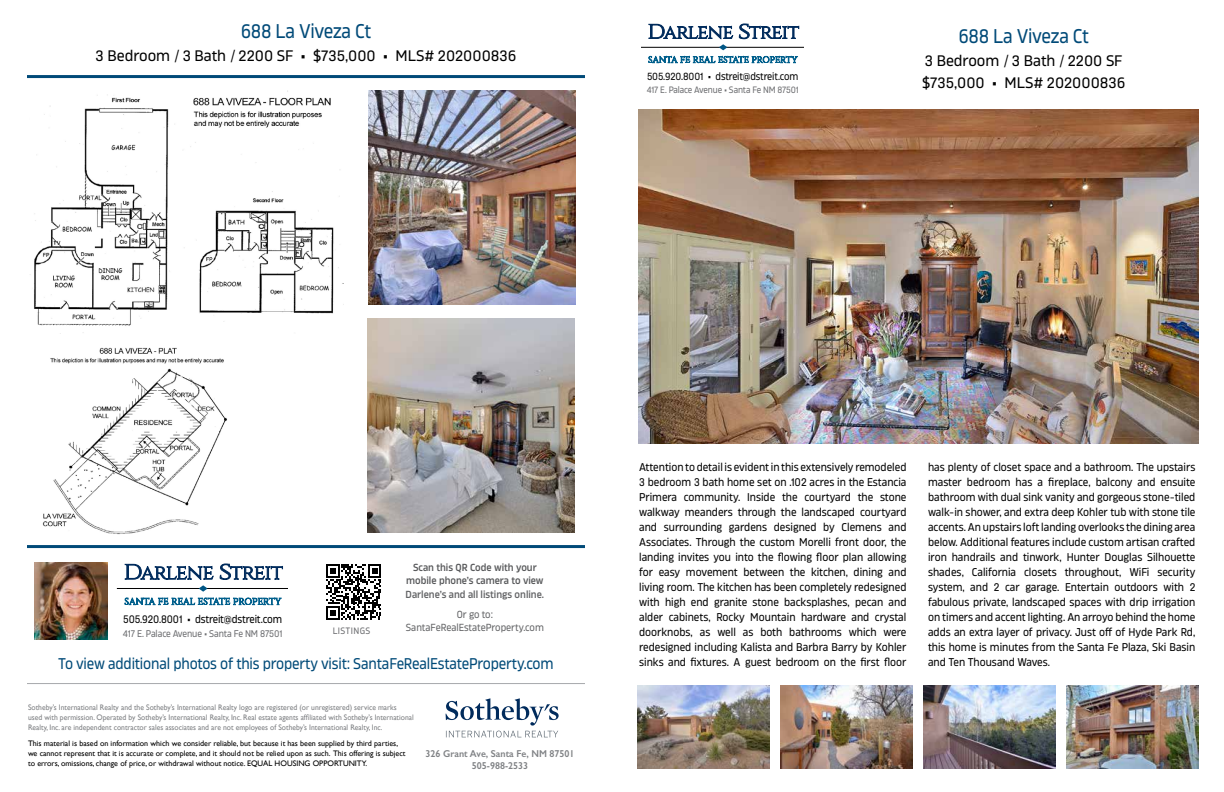
<style>
.page{position:relative;width:1224px;height:792px;background:#fff}
.page>*{position:absolute;margin:0;border:0;box-sizing:border-box;transform-origin:0 0}
.t1{font:19.9px "Karibu";letter-spacing:-.015em;color:#004a78;scale:.93 1}
.t2{font:15.5px "Karibu";letter-spacing:-.01em;color:#004a78;scale:.93 1}
.t3{font:15.2px/22.8px "Karibu";color:#000}
.t4{font:11.2px/15px "Karibu";color:#000;text-align:justify;scale:.95 1}
.t5{font:11px "Karibu";letter-spacing:-.015em;color:#000;scale:.93 1}
.t6{font:10.5px "Karibu";letter-spacing:-.015em;color:#000;scale:.93 1}
.t7{font:600 10.2px/13.5px "Karibu";color:#58595b;text-align:center;scale:.95 1}
.t8{font:10.2px "Karibu";color:#636466;scale:.95 1}
.t9{font:600 10.2px "Karibu";color:#636466;scale:.95 1}
.t10{font:600 10px/12px "Gill Sans";color:#808285;text-align:center;scale:.95 1}
.t11{font:9.7px "Karibu";letter-spacing:-.01em;color:#6d6e71;scale:.93 1}
.t12{font:9.2px "Karibu";letter-spacing:-.01em;color:#6d6e71;scale:.93 1}
.t13{font:9.2px "Karibu";letter-spacing:.04em;color:#6d6e71;scale:.95 1}
.t14{font:8px/10px "Gill Sans";color:#808285;scale:.95 1}
.t15{font:8px/10px "Gill Sans";color:#000}
</style>
<div class="page">
<svg style="left:220px;top:564px;width:63px;height:16px"></svg>
<hr style="left:117px;top:588px;width:171px;height:1px;background:#000">
<svg style="left:125px;top:564px;width:88px;height:28px"></svg>
<svg style="left:125px;top:598px;width:156px;height:7px"></svg>
<img style="left:34px;top:563px;width:74px;height:77px">
<hr style="left:27px;top:75px;width:558px;height:3px;background:#004a78">
<svg style="left:446px;top:698px;width:113px;height:40px"></svg>
<hr style="left:27px;top:545px;width:558px;height:3px;background:#004a78">
<hr style="left:27px;top:683px;width:558px;height:1px;background:#a7a9ac">
<img style="left:638px;top:110px;width:561px;height:334px">
<img style="left:637px;top:686px;width:133px;height:82px">
<img style="left:780px;top:686px;width:133px;height:82px">
<img style="left:923px;top:686px;width:133px;height:82px">
<img style="left:1066px;top:686px;width:133px;height:82px">
<svg style="left:739px;top:24px;width:60px;height:15px"></svg>
<hr style="left:641px;top:47px;width:163px;height:1px;background:#000">
<svg style="left:649px;top:24px;width:84px;height:26px"></svg>
<svg style="left:649px;top:56px;width:149px;height:7px"></svg>
<svg style="left:326px;top:564px;width:55px;height:56px"></svg>
<img style="left:30px;top:90px;width:314px;height:244px">
<img style="left:42px;top:347px;width:185px;height:188px">
<img style="left:369px;top:91px;width:206px;height:214px">
<img style="left:368px;top:318px;width:206px;height:214px">
<h1 class="t1" style="left:241px;top:18px;width:142px">688 La Viveza Ct</h1>
<h3 class="t3" style="left:96px;top:43px;width:422px">3 Bedroom / 3 Bath / 2200 SF • $735,000 • MLS# 202000836</h3>
<p class="t6" style="left:647px;top:70px;width:164px">505.920.8001 • dstreit@dstreit.com</p>
<p class="t12" style="left:647px;top:84px;width:165px">417 E. Palace Avenue • Santa Fe NM 87501</p>
<h1 class="t1" style="left:958px;top:23px;width:142px">688 La Viveza Ct</h1>
<h3 class="t3" style="left:922px;top:48px;width:205px">3 Bedroom / 3 Bath / 2200 SF $735,000 • MLS# 202000836</h3>
<p class="t5" style="left:123px;top:612px;width:172px">505.920.8001 • dstreit@dstreit.com</p>
<p class="t11" style="left:123px;top:627px;width:173px">417 E. Palace Avenue • Santa Fe NM 87501</p>
<p class="t7" style="left:406px;top:560px;width:146px">Scan this QR Code with your mobile phone’s camera to view</p>
<p class="t9" style="left:406px;top:588px;width:147px">Darlene’s and all listings online.</p>
<p class="t8" style="left:457px;top:608px;width:40px">Or go to:</p>
<p class="t13" style="left:333px;top:625px;width:41px">LISTINGS</p>
<p class="t8" style="left:406px;top:621px;width:147px">SantaFeRealEstateProperty.com</p>
<h2 class="t2" style="left:58px;top:653px;width:534px">To view additional photos of this property visit: SantaFeRealEstateProperty.com</h2>
<p class="t14" style="left:28px;top:702px;width:408px">Sotheby’s International Realty and the Sotheby’s International Realty logo are registered (or unregistered) service marks<br>used with permission. Operated by Sotheby’s International Realty, Inc. Real estate agents affiliated with Sotheby’s International<br>Realty, Inc. are independent contractor sales associates and are not employees of Sotheby’s International Realty, Inc.</p>
<p class="t15" style="left:28px;top:738px;width:379px">This material is based on information which we consider reliable, but because it has been supplied by third parties, we cannot represent that it is accurate or complete, and it should not be relied upon as such. This offering is subject to errors, omissions, change of price, or withdrawal without notice. EQUAL HOUSING OPPORTUNITY.</p>
<p class="t10" style="left:426px;top:747px;width:158px">326 Grant Ave, Santa Fe, NM 87501<br>505-988-2533</p>
<p class="t4" style="left:639px;top:460px;width:283px">Attention to detail is evident in this extensively remodeled 3 bedroom 3 bath home set on .102 acres in the Estancia Primera community. Inside the courtyard the stone walkway meanders through the landscaped courtyard and surrounding gardens designed by Clemens and Associates. Through the custom Morelli front door, the landing invites you into the flowing floor plan allowing for easy movement between the kitchen, dining and living room. The kitchen has been completely redesigned with high end granite stone backsplashes, pecan and alder cabinets, Rocky Mountain hardware and crystal doorknobs, as well as both bathrooms which were redesigned including Kalista and Barbra Barry by Kohler sinks and fixtures. A guest bedroom on the first floor</p>
<p class="t4" style="left:928px;top:460px;width:283px">has plenty of closet space and a bathroom. The upstairs master bedroom has a fireplace, balcony and ensuite bathroom with dual sink vanity and gorgeous stone-tiled walk-in shower, and extra deep Kohler tub with stone tile accents. An upstairs loft landing overlooks the dining area below. Additional features include custom artisan crafted iron handrails and tinwork, Hunter Douglas Silhouette shades, California closets throughout, WiFi security system, and 2 car garage. Entertain outdoors with 2 fabulous private, landscaped spaces with drip irrigation on timers and accent lighting. An arroyo behind the home adds an extra layer of privacy. Just off of Hyde Park Rd, this home is minutes from the Santa Fe Plaza, Ski Basin and Ten Thousand Waves.</p>
</div>
